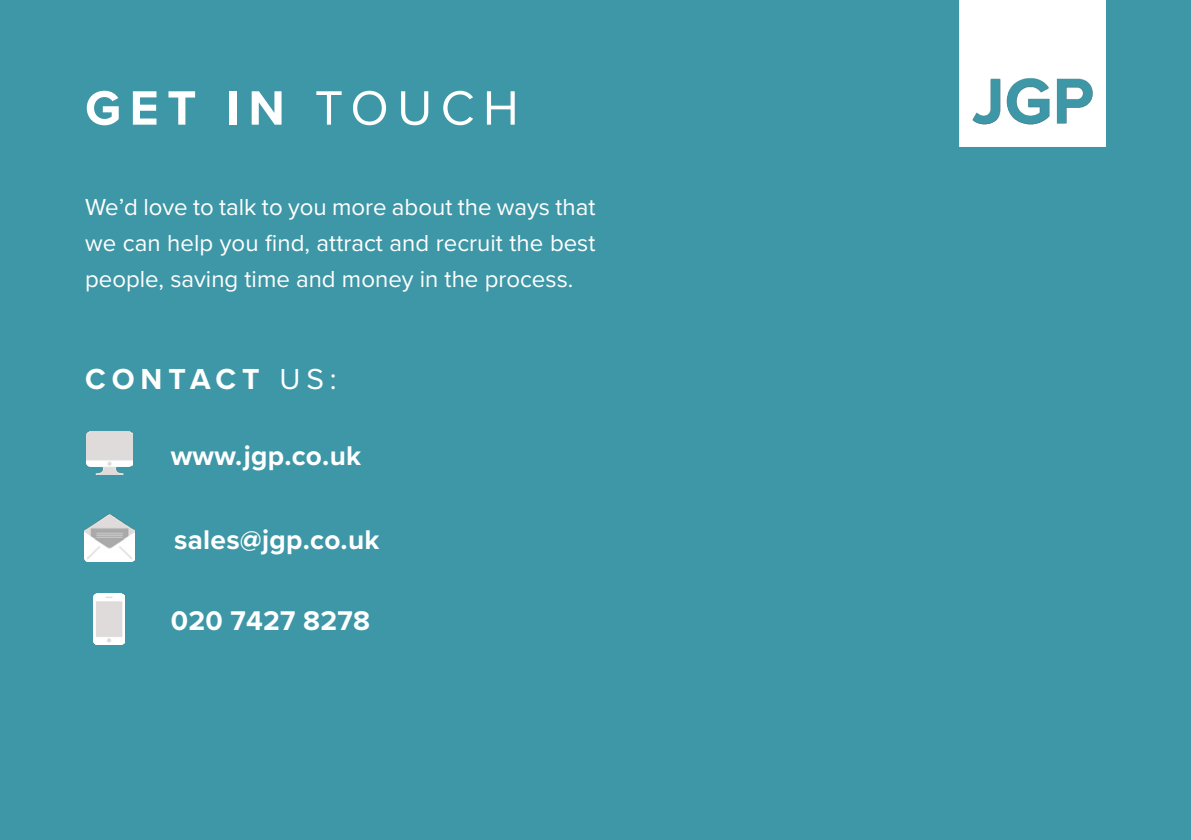
<style>
.page{position:relative;width:1191px;height:840px;background:#fff}
.page>*{position:absolute;margin:0;border:0;box-sizing:border-box;transform-origin:0 0}
.t1{font:700 50px "Proxima Nova";color:#fff}
.t2{font:700 30px "Proxima Nova";letter-spacing:.2em;color:#fff}
.Paragraph_text{font:700 28px "Proxima Nova";letter-spacing:.01em;color:#fff}
.Paragraph_text-2{font:24px/36px "Proxima Nova";color:#fff;text-align:justify}
.s1{font-weight:400}
</style>
<div class="page">
<div style="left:0;top:0;width:1191px;height:839px;background:#3d97a6"></div>
<img style="left:84px;top:513px;width:50px;height:47px">
<img style="left:94px;top:593px;width:31px;height:51px">
<img style="left:87px;top:432px;width:45px;height:42px">
<img style="left:959px;top:0;width:147px;height:147px">
<h1 class="t1" style="left:85px;top:71px;width:435px">GET IN <span class="s1">TOUCH</span></h1>
<p class="Paragraph_text-2" style="left:85px;top:188px;width:512px">We’d love to talk to you more about the ways that we can help you find, attract and recruit the best people, saving time and money in the process.</p>
<h1 class="t2" style="left:85px;top:357px;width:253px">CONTACT <span class="s1">US:</span></h1>
<p class="Paragraph_text" style="left:171px;top:434px;width:192px">www.jgp.co.uk</p>
<p class="Paragraph_text" style="left:174px;top:518px;width:207px">sales@jgp.co.uk</p>
<p class="Paragraph_text" style="left:171px;top:599px;width:201px">020 7427 8278</p>
</div>
